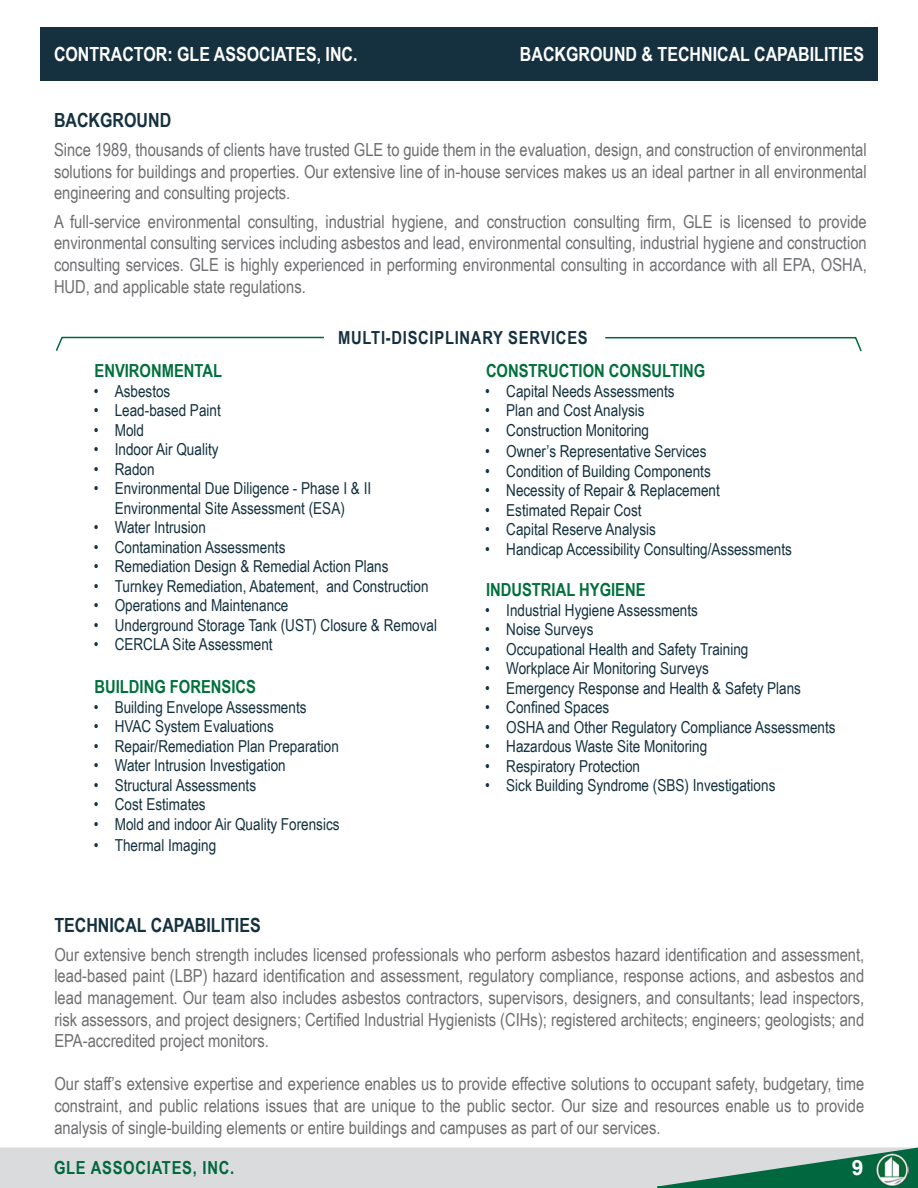
<style>
.page{position:relative;width:918px;height:1188px;background:#fff}
.page>*{position:absolute;margin:0;border:0;box-sizing:border-box;transform-origin:0 0}
.t1{font:700 21px "Arial";color:#fff}
.t2{font:700 19.5px "Arial Narrow";color:#fff}
.t3{font:700 19.5px "Arial Narrow";color:#15313f}
.t4{font:18px/21.6px "Arial Narrow";color:#6d6e71;text-align:justify}
.t5{font:700 18px "Arial Narrow";color:#00703c}
.t6{font:700 18px "Arial Narrow";letter-spacing:.04em;color:#15313f}
.t7{font:700 18px "Arial Narrow";letter-spacing:.04em;color:#00673e}
.t8{font:16.5px/19.5px "Arial Narrow";color:#13313e;text-align:center}
</style>
<div class="page">
<div style="left:40px;top:27px;width:838px;height:53px;background:#15313f"></div>
<div style="left:0;top:1148px;width:918px;height:40px;background:#dadbdc"></div>
<svg style="left:637px;top:1147px;width:281px;height:41px"></svg>
<img style="left:876px;top:1154px;width:32px;height:31px">
<svg style="left:55px;top:336px;width:269px;height:15px"></svg>
<svg style="left:605px;top:337px;width:257px;height:15px"></svg>
<p class="t2" style="left:54px;top:39px;width:305px">CONTRACTOR: GLE ASSOCIATES, INC.</p>
<p class="t2" style="left:520px;top:39px;width:346px">BACKGROUND &amp; TECHNICAL CAPABILITIES</p>
<p class="t3" style="left:54px;top:105px;width:119px">BACKGROUND</p>
<p class="t4" style="left:54px;top:138px;width:814px">Since 1989, thousands of clients have trusted GLE to guide them in the evaluation, design, and construction of environmental solutions for buildings and properties. Our extensive line of in-house services makes us an ideal partner in all environmental engineering and consulting projects.</p>
<p class="t4" style="left:54px;top:210px;width:814px">A full-service environmental consulting, industrial hygiene, and construction consulting firm, GLE is licensed to provide environmental consulting services including asbestos and lead, environmental consulting, industrial hygiene and construction consulting services. GLE is highly experienced in performing environmental consulting in accordance with all EPA, OSHA, HUD, and applicable state regulations.</p>
<p class="t6" style="left:338px;top:324px;width:251px">MULTI-DISCIPLINARY SERVICES</p>
<p class="t5" style="left:486px;top:357px;width:221px">CONSTRUCTION CONSULTING</p>
<p class="t8" style="left:485px;top:380px;width:191px">• Capital Needs Assessments</p>
<p class="t8" style="left:485px;top:400px;width:161px">• Plan and Cost Analysis</p>
<p class="t8" style="left:485px;top:419px;width:165px">• Construction Monitoring</p>
<p class="t8" style="left:485px;top:441px;width:223px">• Owner’s Representative Services</p>
<p class="t8" style="left:485px;top:461px;width:227px">• Condition of Building Components</p>
<p class="t8" style="left:485px;top:480px;width:236px">• Necessity of Repair &amp; Replacement</p>
<p class="t8" style="left:485px;top:500px;width:158px">• Estimated Repair Cost</p>
<p class="t8" style="left:485px;top:519px;width:172px">• Capital Reserve Analysis</p>
<p class="t8" style="left:485px;top:539px;width:308px">• Handicap Accessibility Consulting/Assessments</p>
<p class="t5" style="left:486px;top:576px;width:161px">INDUSTRIAL HYGIENE</p>
<p class="t8" style="left:485px;top:599px;width:214px">• Industrial Hygiene Assessments</p>
<p class="t8" style="left:485px;top:619px;width:110px">• Noise Surveys</p>
<p class="t8" style="left:485px;top:638px;width:265px">• Occupational Health and Safety Training</p>
<p class="t8" style="left:485px;top:658px;width:225px">• Workplace Air Monitoring Surveys</p>
<p class="t8" style="left:485px;top:677px;width:317px">• Emergency Response and Health &amp; Safety Plans</p>
<p class="t8" style="left:485px;top:697px;width:126px">• Confined Spaces</p>
<p class="t8" style="left:485px;top:716px;width:352px">• OSHA and Other Regulatory Compliance Assessments</p>
<p class="t8" style="left:485px;top:736px;width:224px">• Hazardous Waste Site Monitoring</p>
<p class="t8" style="left:485px;top:755px;width:156px">• Respiratory Protection</p>
<p class="t8" style="left:485px;top:775px;width:292px">• Sick Building Syndrome (SBS) Investigations</p>
<p class="t5" style="left:94px;top:357px;width:129px">ENVIRONMENTAL</p>
<p class="t8" style="left:94px;top:380px;width:78px">• Asbestos</p>
<p class="t8" style="left:94px;top:400px;width:129px">• Lead-based Paint</p>
<p class="t8" style="left:94px;top:419px;width:52px">• Mold</p>
<p class="t8" style="left:94px;top:439px;width:126px">• Indoor Air Quality</p>
<p class="t8" style="left:94px;top:458px;width:62px">• Radon</p>
<p class="t8" style="left:94px;top:478px;width:279px">• Environmental Due Diligence - Phase I &amp; II<br>Environmental Site Assessment (ESA)</p>
<p class="t8" style="left:94px;top:517px;width:114px">• Water Intrusion</p>
<p class="t8" style="left:94px;top:536px;width:193px">• Contamination Assessments</p>
<p class="t8" style="left:94px;top:556px;width:296px">• Remediation Design &amp; Remedial Action Plans</p>
<p class="t8" style="left:94px;top:575px;width:336px">• Turnkey Remediation, Abatement, and Construction</p>
<p class="t8" style="left:94px;top:595px;width:196px">• Operations and Maintenance</p>
<p class="t8" style="left:94px;top:614px;width:345px">• Underground Storage Tank (UST) Closure &amp; Removal</p>
<p class="t8" style="left:94px;top:634px;width:180px">• CERCLA Site Assessment</p>
<p class="t5" style="left:94px;top:673px;width:163px">BUILDING FORENSICS</p>
<p class="t8" style="left:94px;top:697px;width:214px">• Building Envelope Assessments</p>
<p class="t8" style="left:94px;top:716px;width:182px">• HVAC System Evaluations</p>
<p class="t8" style="left:94px;top:736px;width:247px">• Repair/Remediation Plan Preparation</p>
<p class="t8" style="left:94px;top:755px;width:193px">• Water Intrusion Investigation</p>
<p class="t8" style="left:94px;top:775px;width:164px">• Structural Assessments</p>
<p class="t8" style="left:94px;top:794px;width:113px">• Cost Estimates</p>
<p class="t8" style="left:94px;top:814px;width:247px">• Mold and indoor Air Quality Forensics</p>
<p class="t8" style="left:94px;top:835px;width:124px">• Thermal Imaging</p>
<p class="t3" style="left:54px;top:911px;width:208px">TECHNICAL CAPABILITIES</p>
<p class="t4" style="left:54px;top:943px;width:812px">Our extensive bench strength includes licensed professionals who perform asbestos hazard identification and assessment, lead-based paint (LBP) hazard identification and assessment, regulatory compliance, response actions, and asbestos and lead management. Our team also includes asbestos contractors, supervisors, designers, and consultants; lead inspectors, risk assessors, and project designers; Certified Industrial Hygienists (CIHs); registered architects; engineers; geologists; and EPA-accredited project monitors.</p>
<p class="t4" style="left:54px;top:1073px;width:811px">Our staff’s extensive expertise and experience enables us to provide effective solutions to occupant safety, budgetary, time constraint, and public relations issues that are unique to the public sector. Our size and resources enable us to provide analysis of single-building elements or entire buildings and campuses as part of our services.</p>
<p class="t7" style="left:54px;top:1154px;width:182px">GLE ASSOCIATES, INC.</p>
<p class="t1" style="left:852px;top:1153px;width:13px">9</p>
</div>
